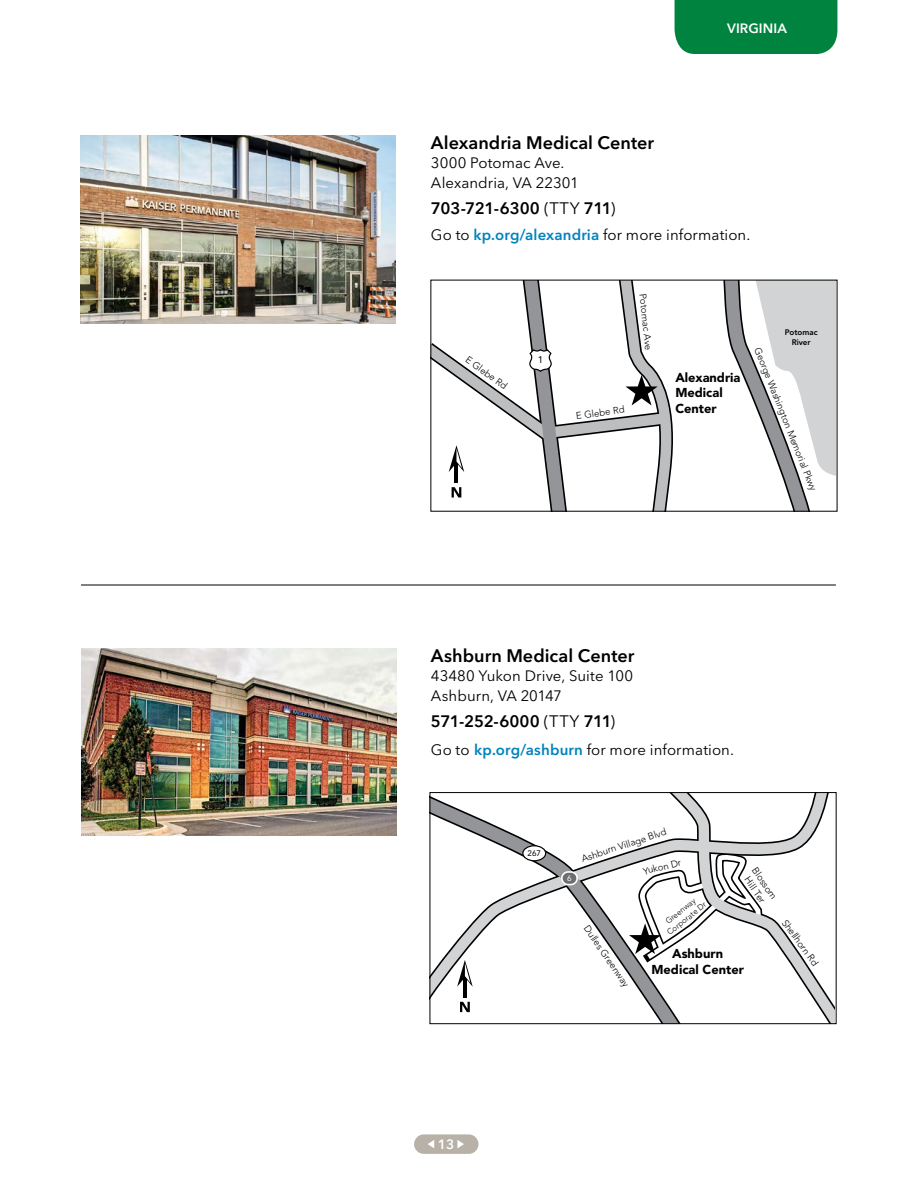
<style>
.page{position:relative;width:918px;height:1188px;background:#fff}
.page>*{position:absolute;margin:0;border:0;box-sizing:border-box;transform-origin:0 0}
.t1{font:600 18px "Avenir Next LT Pro";color:#000}
.t2{font:600 16.5px "Avenir Next LT Pro";letter-spacing:-.025em;color:#000}
.t3{font:15px "Avenir Next LT Pro";letter-spacing:.005em;color:#000}
.t4{font:600 13.5px "Avenir Next";letter-spacing:.01em;color:#fff}
.t5{font:600 13.5px "Avenir Next LT Pro";color:#fff}
.t6{font:900 12.9px/15.5px "Avenir";color:#000;text-align:center}
.t7{font:300 9.6px/11.6px "Avenir";color:#000;text-align:center}
.t8{font:9.6px "Avenir";color:#000}
.t9{font:300 7.95px/9.6px "Avenir";color:#000;text-align:center}
.t10{font:800 7.95px/9.6px "Avenir";color:#000;text-align:center}
.t11{font:7.95px "Avenir";color:#000}
.t12{font:7.95px "Avenir";color:#fff}
.s1{font-weight:400}
.s2{font-weight:600;color:#0083bb}
</style>
<div class="page">
<hr style="left:81px;top:585px;width:755px;height:1px;background:#000">
<div style="left:414px;top:1134px;width:65px;height:20px;background:#b7b1a8;border-radius:10px"></div>
<svg style="left:457px;top:1140px;width:7px;height:8px"></svg>
<svg style="left:428px;top:1140px;width:6px;height:8px"></svg>
<img style="left:81px;top:648px;width:315px;height:188px">
<svg style="left:432px;top:797px;width:197px;height:216px"></svg>
<svg style="left:629px;top:794px;width:205px;height:228px"></svg>
<svg style="left:460px;top:1002px;width:10px;height:10px"></svg>
<hr style="left:463px;top:975px;width:4px;height:23px;background:#000">
<svg style="left:457px;top:960px;width:16px;height:27px"></svg>
<div style="left:523px;top:846px;width:23px;height:15px;background:#fff;border-radius:50%"></div>
<div style="left:522px;top:845px;width:24px;height:16px;border:1px solid #000;border-radius:50%"></div>
<div style="left:562px;top:872px;width:15px;height:13px;background:#6d6e71;border-radius:6px"></div>
<div style="left:561px;top:871px;width:17px;height:14px;border:2px solid #fff;border-radius:6px"></div>
<div style="left:430px;top:792px;width:406px;height:232px;border:1px solid #000"></div>
<div style="left:675px;top:0;width:162px;height:54px;background:#00833e"></div>
<img style="left:81px;top:135px;width:315px;height:189px">
<svg style="left:433px;top:282px;width:240px;height:227px"></svg>
<svg style="left:723px;top:282px;width:112px;height:227px"></svg>
<h1 class="t4" style="left:727px;top:17px;width:61px">VIRGINIA</h1>
<h2 class="t1" style="left:431px;top:132px;width:225px">Alexandria Medical Center</h2>
<p class="t3" style="left:431px;top:154px;width:135px">3000 Potomac Ave.</p>
<p class="t3" style="left:431px;top:174px;width:149px">Alexandria, VA 22301</p>
<p class="t2" style="left:431px;top:198px;width:186px">703-721-6300 <span class="s1">(TTY</span> 711<span class="s1">)</span></p>
<p class="t3" style="left:431px;top:226px;width:321px">Go to <span class="s2">kp.org/alexandria</span> for more information.</p>
<p class="t7" style="left:470px;top:354px;width:50px;rotate:36deg">E Glebe Rd</p>
<p class="t8" style="left:538px;top:352px;width:7px">1</p>
<p class="t7" style="left:649px;top:293px;width:58px;rotate:84deg">Potomac Ave</p>
<p class="t7" style="left:575px;top:410px;width:50px;rotate:-8deg">E Glebe Rd</p>
<p class="t6" style="left:675px;top:369px;width:67px;text-align:left">Alexandria<br>Medical<br>Center</p>
<p class="t10" style="left:785px;top:327px;width:34px">Potomac<br>River</p>
<p class="t7" style="left:762px;top:346px;width:155px;rotate:68deg">George Washington Memorial Pkwy</p>
<h2 class="t1" style="left:431px;top:644px;width:205px">Ashburn Medical Center</h2>
<p class="t3" style="left:431px;top:667px;width:204px">43480 Yukon Drive, Suite 100</p>
<p class="t3" style="left:431px;top:686px;width:133px">Ashburn, VA 20147</p>
<p class="t2" style="left:431px;top:711px;width:186px">571-252-6000 <span class="s1">(TTY</span> 711<span class="s1">)</span></p>
<p class="t3" style="left:431px;top:740px;width:305px">Go to <span class="s2">kp.org/ashburn</span> for more information.</p>
<p class="t5" style="left:438px;top:1136px;width:18px">13</p>
<p class="t11" style="left:528px;top:849px;width:15px">267</p>
<p class="t12" style="left:567px;top:874px;width:6px">6</p>
<p class="t7" style="left:580px;top:853px;width:90px;rotate:-18deg">Ashburn Village Blvd</p>
<p class="t7" style="left:642px;top:866px;width:40px;rotate:-14deg">Yukon Dr</p>
<p class="t9" style="left:659px;top:922px;width:49px;rotate:-39deg">Greenway<br>Corporate Dr</p>
<p class="t7" style="left:759px;top:865px;width:38px;rotate:56deg">Blossom<br>Hill Ter</p>
<p class="t7" style="left:789px;top:917px;width:56px;rotate:54deg">Shellhorn Rd</p>
<p class="t7" style="left:591px;top:923px;width:73px;rotate:55deg">Dulles Greenway</p>
<p class="t6" style="left:651px;top:946px;width:94px">Ashburn<br>Medical Center</p>
</div>
